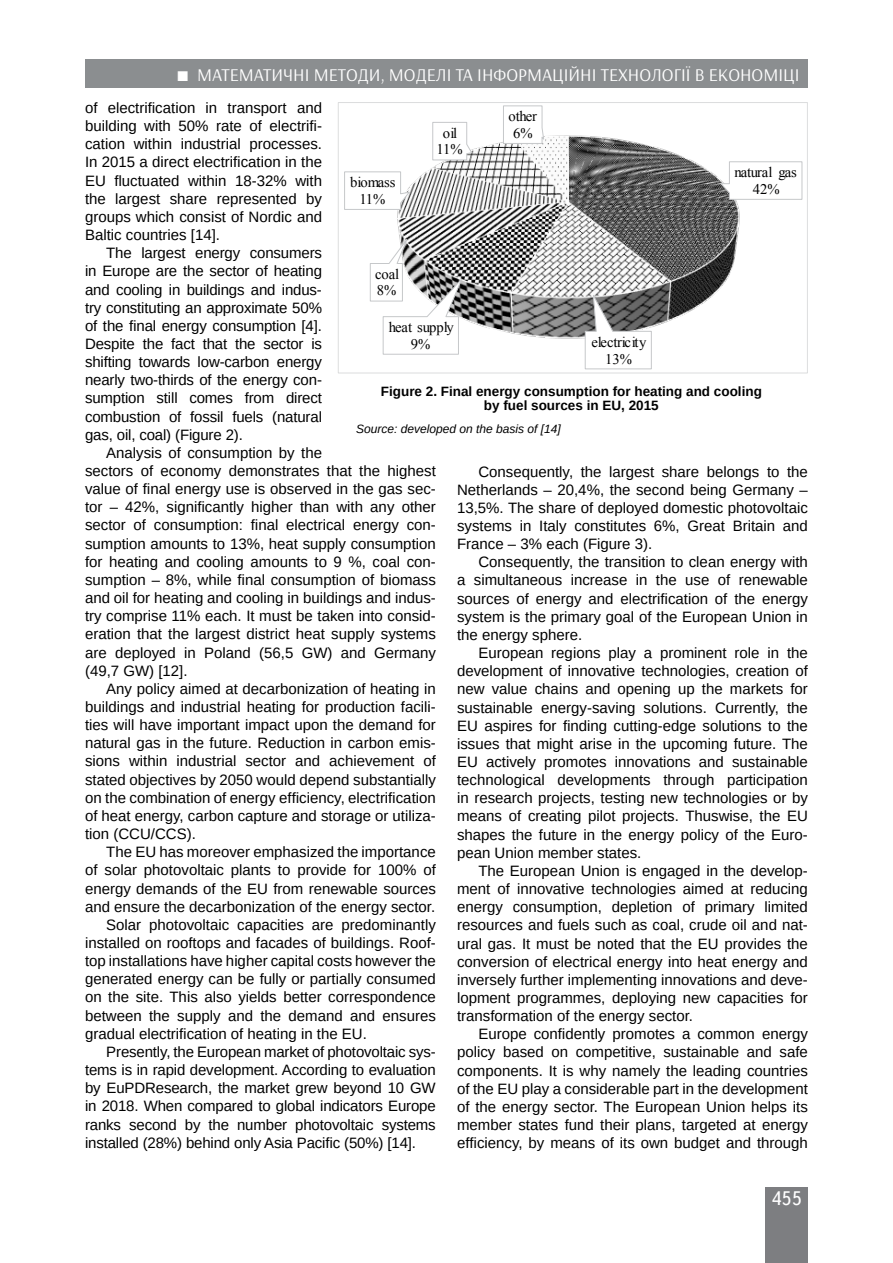
<style>
.page{position:relative;width:893px;height:1263px;background:#fff}
.page>*{position:absolute;margin:0;border:0;box-sizing:border-box;transform-origin:0 0}
.t1{font:19.5px "Ukrainian Text";color:#fff}
.t2{font:18px "Arsenal";color:#fff}
.t3{font:15px/18.1px "Arimo";color:#000;text-align:justify}
.t4{font:14.7px/16.5px "Times New Roman";letter-spacing:-.005em;color:#000;text-align:center}
.t5{font:700 13.5px/13.5px "Arimo";color:#000;text-align:center}
.t6{font:italic 12px "Arimo";color:#000}
</style>
<div class="page">
<div style="left:765px;top:1187px;width:43px;height:76px;background:#7d7e81"></div>
<div style="left:85px;top:60px;width:723px;height:28px;background:#8b8e90"></div>
<img style="left:397px;top:135px;width:343px;height:204px">
<svg style="left:719px;top:161px;width:84px;height:39px"></svg>
<svg style="left:584px;top:291px;width:68px;height:79px"></svg>
<svg style="left:369px;top:233px;width:96px;height:122px"></svg>
<svg style="left:344px;top:171px;width:67px;height:39px"></svg>
<svg style="left:432px;top:122px;width:41px;height:39px"></svg>
<svg style="left:503px;top:105px;width:42px;height:39px"></svg>
<div style="left:338px;top:102px;width:470px;height:271px;border:1px solid #dcddde"></div>
<p class="t2" style="left:197px;top:64px;width:604px">Математичні м етоди, моделі та інформаційні технології в економ іці</p>
<p class="t3" style="left:85px;top:99px;width:238px">of electrification in transport and building with 50% rate of electrifi&shy;cation within industrial processes.<br>In 2015 a direct electrification in the EU fluctuated within 18-32% with the largest share represented by groups which consist of Nordic and Baltic countries [14].</p>
<p class="t3" style="left:85px;top:244px;width:238px;text-indent:21px">The largest energy consumers in Europe are the sector of heating and cooling in buildings and indus&shy;try constituting an approximate 50% of the final energy consumption [4].<br>Despite the fact that the sector is shifting towards low-carbon energy nearly two-thirds of the energy con&shy;sumption still comes from direct combustion of fossil fuels (natural gas, oil, coal) (Figure 2).</p>
<p class="t3" style="left:85px;top:444px;width:352px;text-align:left;text-indent:21px">Analysis of consumption by the<br>sectors of economy demonstrates that the highest value of final energy use is observed in the gas sec&shy;tor – 42%, significantly higher than with any other sector of consumption: final electrical energy con&shy;sumption amounts to 13%, heat supply consumption for heating and cooling amounts to 9 %, coal con&shy;sumption – 8%, while final consumption of biomass and oil for heating and cooling in buildings and indus&shy;try comprise 11% each. It must be taken into consid&shy;eration that the largest district heat supply systems are deployed in Poland (56,5 GW) and Germany (49,7 GW) [12].</p>
<p class="t3" style="left:85px;top:680px;width:352px;text-indent:21px">Any policy aimed at decarbonization of heating in buildings and industrial heating for production facili&shy;ties will have important impact upon the demand for natural gas in the future. Reduction in carbon emis&shy;sions within industrial sector and achievement of stated objectives by 2050 would depend substantially on the combination of energy efficiency, electrification of heat energy, carbon capture and storage or utiliza&shy;tion (ССU/ССS).</p>
<p class="t3" style="left:106px;top:843px;width:331px">The EU has moreover emphasized the importance</p>
<p class="t3" style="left:85px;top:861px;width:352px">of solar photovoltaic plants to provide for 100% of</p>
<p class="t3" style="left:85px;top:879px;width:352px">energy demands of the EU from renewable sources</p>
<p class="t3" style="left:85px;top:897px;width:352px">and ensure the decarbonization of the energy sector.</p>
<p class="t3" style="left:106px;top:916px;width:331px">Solar photovoltaic capacities are predominantly</p>
<p class="t3" style="left:85px;top:934px;width:352px">installed on rooftops and facades of buildings. Roof-</p>
<p class="t3" style="left:85px;top:952px;width:352px">top installations have higher capital costs however the</p>
<p class="t3" style="left:85px;top:970px;width:352px">generated energy can be fully or partially consumed</p>
<p class="t3" style="left:85px;top:988px;width:352px">on the site. This also yields better correspondence</p>
<p class="t3" style="left:85px;top:1006px;width:352px">between the supply and the demand and ensures</p>
<p class="t3" style="left:85px;top:1024px;width:283px">gradual electrification of heating in the EU.</p>
<p class="t3" style="left:106px;top:1043px;width:331px">Presently, the European market of photovoltaic sys-</p>
<p class="t3" style="left:85px;top:1061px;width:352px">tems is in rapid development. According to evaluation</p>
<p class="t3" style="left:85px;top:1079px;width:352px">by EuPDResearch, the market grew beyond 10 GW</p>
<p class="t3" style="left:85px;top:1097px;width:352px">in 2018. When compared to global indicators Europe</p>
<p class="t3" style="left:85px;top:1115px;width:352px">ranks second by the number photovoltaic systems</p>
<p class="t3" style="left:85px;top:1133px;width:332px">installed (28%) behind only Asia Pacific (50%) [14].</p>
<p class="t4" style="left:508px;top:108px;width:30px">other<br>6%</p>
<p class="t4" style="left:437px;top:124px;width:28px">oil<br>11%</p>
<p class="t4" style="left:734px;top:164px;width:64px">natural gas<br>42%</p>
<p class="t4" style="left:350px;top:174px;width:47px">biomass<br>11%</p>
<p class="t4" style="left:375px;top:265px;width:26px;text-align:left">coal<br>8%</p>
<p class="t4" style="left:389px;top:319px;width:67px">heat supply<br>9%</p>
<p class="t4" style="left:591px;top:334px;width:57px">electricity<br>13%</p>
<p class="t5" style="left:381px;top:385px;width:383px">Figure 2. Final energy consumption for heating and cooling by fuel sources in EU, 2015</p>
<p class="t6" style="left:356px;top:421px;width:206px">Source: developed on the basis of [14]</p>
<p class="t3" style="left:457px;top:462px;width:352px;text-indent:21px">Consequently, the largest share belongs to the Netherlands – 20,4%, the second being Germany – 13,5%. The share of deployed domestic photovoltaic systems in Italy constitutes 6%, Great Britain and France – 3% each (Figure 3).</p>
<p class="t3" style="left:457px;top:553px;width:352px;text-indent:21px">Consequently, the transition to clean energy with a simultaneous increase in the use of renewable sources of energy and electrification of the energy system is the primary goal of the European Union in the energy sphere.</p>
<p class="t3" style="left:457px;top:644px;width:352px;text-indent:21px">European regions play a prominent role in the development of innovative technologies, creation of new value chains and opening up the markets for sustainable energy-saving solutions. Currently, the EU aspires for finding cutting-edge solutions to the issues that might arise in the upcoming future. The EU actively promotes innovations and sustainable technological developments through participation in research projects, testing new technologies or by means of creating pilot projects. Thuswise, the EU shapes the future in the energy policy of the Euro&shy;pean Union member states.</p>
<p class="t3" style="left:457px;top:862px;width:352px;text-indent:21px">The European Union is engaged in the develop&shy;ment of innovative technologies aimed at reducing energy consumption, depletion of primary limited resources and fuels such as coal, crude oil and nat&shy;ural gas. It must be noted that the EU provides the conversion of electrical energy into heat energy and inversely further implementing innovations and deve&shy;lopment programmes, deploying new capacities for transformation of the energy sector.</p>
<p class="t3" style="left:457px;top:1025px;width:352px;text-indent:21px">Europe confidently promotes a common energy policy based on competitive, sustainable and safe components. It is why namely the leading countries of the EU play a considerable part in the development of the energy sector. The European Union helps its member states fund their plans, targeted at energy efficiency, by means of its own budget and through</p>
<h1 class="t1" style="left:771px;top:1188px;width:32px">455</h1>
</div>
